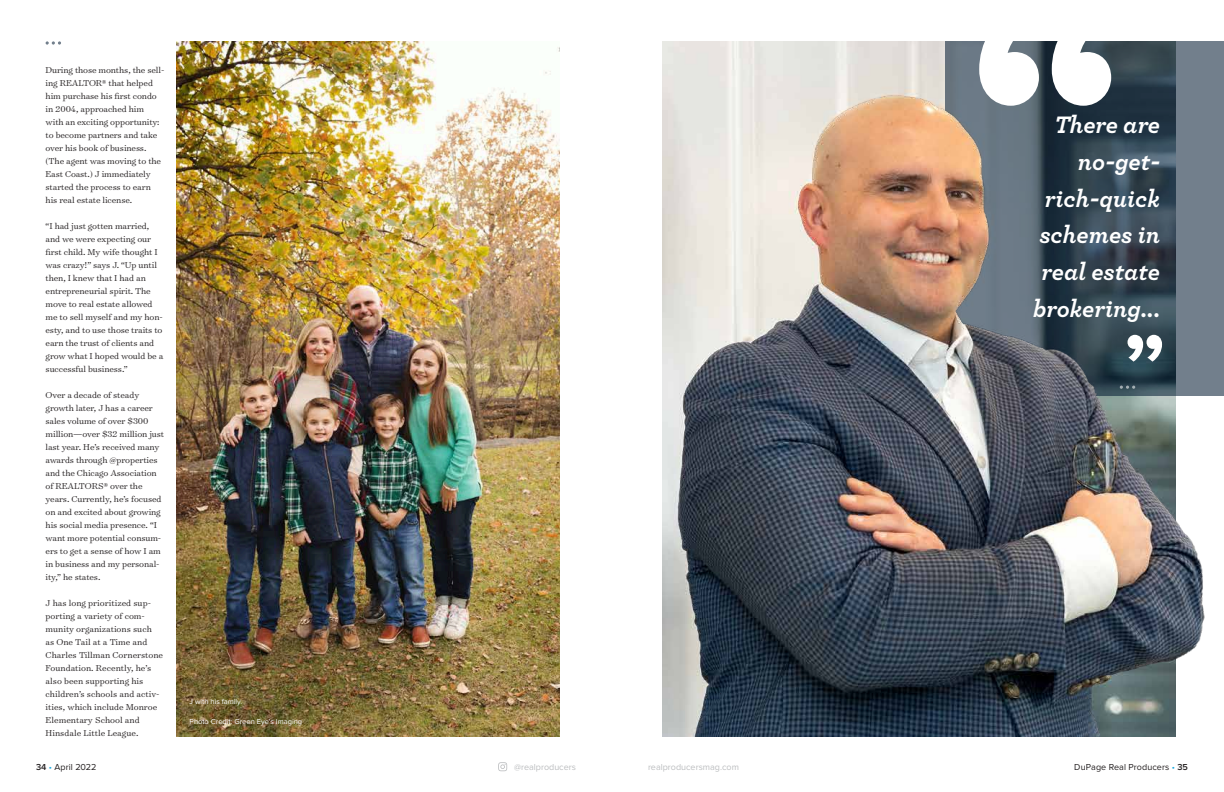
<style>
.page{position:relative;width:1224px;height:792px;background:#fff}
.page>*{position:absolute;margin:0;border:0;box-sizing:border-box;transform-origin:0 0}
.t1{font:italic 700 25px/36.7px "Archer Pro";color:#fff;text-align:right}
.t2{font:300 9.8px/13px "Surveyor Text";letter-spacing:-.01em;color:#231f20}
.t3{font:9px "Proxima Nova";letter-spacing:.01em;color:#231f20}
.t4{font:9px "Proxima Nova";color:#bcbec0}
.t5{font:7.5px "Proxima Nova";color:#fff}
.s1{font-weight:600}
.s2{color:#19a8e0}
</style>
<div class="page">
<svg style="left:498px;top:762px;width:9px;height:9px"></svg>
<img style="left:176px;top:41px;width:222px;height:695px">
<svg style="left:46px;top:41px;width:15px;height:4px"></svg>
<img style="left:398px;top:41px;width:826px;height:695px">
<svg style="left:1128px;top:335px;width:34px;height:27px"></svg>
<svg style="left:979px;top:41px;width:132px;height:65px"></svg>
<svg style="left:1120px;top:386px;width:15px;height:3px"></svg>
<p class="t2" style="left:46px;top:63px;width:120px">During those months, the sell&shy;ing REALTOR® that helped him purchase his first condo in 2004, approached him with an exciting opportunity: to become partners and take over his book of business. (The agent was moving to the<br>East Coast.) J immediately started the process to earn his real estate license.</p>
<p class="t2" style="left:46px;top:219px;width:119px">“I had just gotten married, and we were expecting our first child. My wife thought I was crazy!” says J. “Up until then, I knew that I had an entrepreneurial spirit. The move to real estate allowed me to sell myself and my hon&shy;esty, and to use those traits to earn the trust of clients and grow what I hoped would be a successful business.”</p>
<p class="t2" style="left:46px;top:388px;width:120px">Over a decade of steady growth later, J has a career sales volume of over $300 million—over $32 million just last year. He’s received many awards through @properties and the Chicago Association of REALTORS® over the years. Currently, he’s focused on and excited about growing his social media presence. “I want more potential consum&shy;ers to get a sense of how I am in business and my personal&shy;ity,” he states.</p>
<p class="t2" style="left:46px;top:596px;width:119px">J has long prioritized sup&shy;porting a variety of com&shy;munity organizations such as One Tail at a Time and<br>Charles Tillman Cornerstone<br>Foundation. Recently, he’s also been supporting his children’s schools and activ&shy;ities, which include Monroe<br>Elementary School and<br>Hinsdale Little League.</p>
<p class="t5" style="left:190px;top:697px;width:54px">J with his family.</p>
<p class="t5" style="left:190px;top:717px;width:114px">Photo Credit: Green Eye’s Imaging</p>
<h1 class="t1" style="left:1033px;top:105px;width:128px">There are no-get&shy;rich-quick schemes in real estate brokering...</h1>
<p class="t3" style="left:36px;top:762px;width:62px"><span class="s1">34</span> <span class="s2">•</span> April 2022</p>
<p class="t4" style="left:514px;top:762px;width:63px">@realproducers</p>
<p class="t4" style="left:648px;top:762px;width:92px">realproducersmag.com</p>
<p class="t3" style="left:1074px;top:762px;width:115px">DuPage Real Producers <span class="s2">•</span> <span class="s1">35</span></p>
</div>
